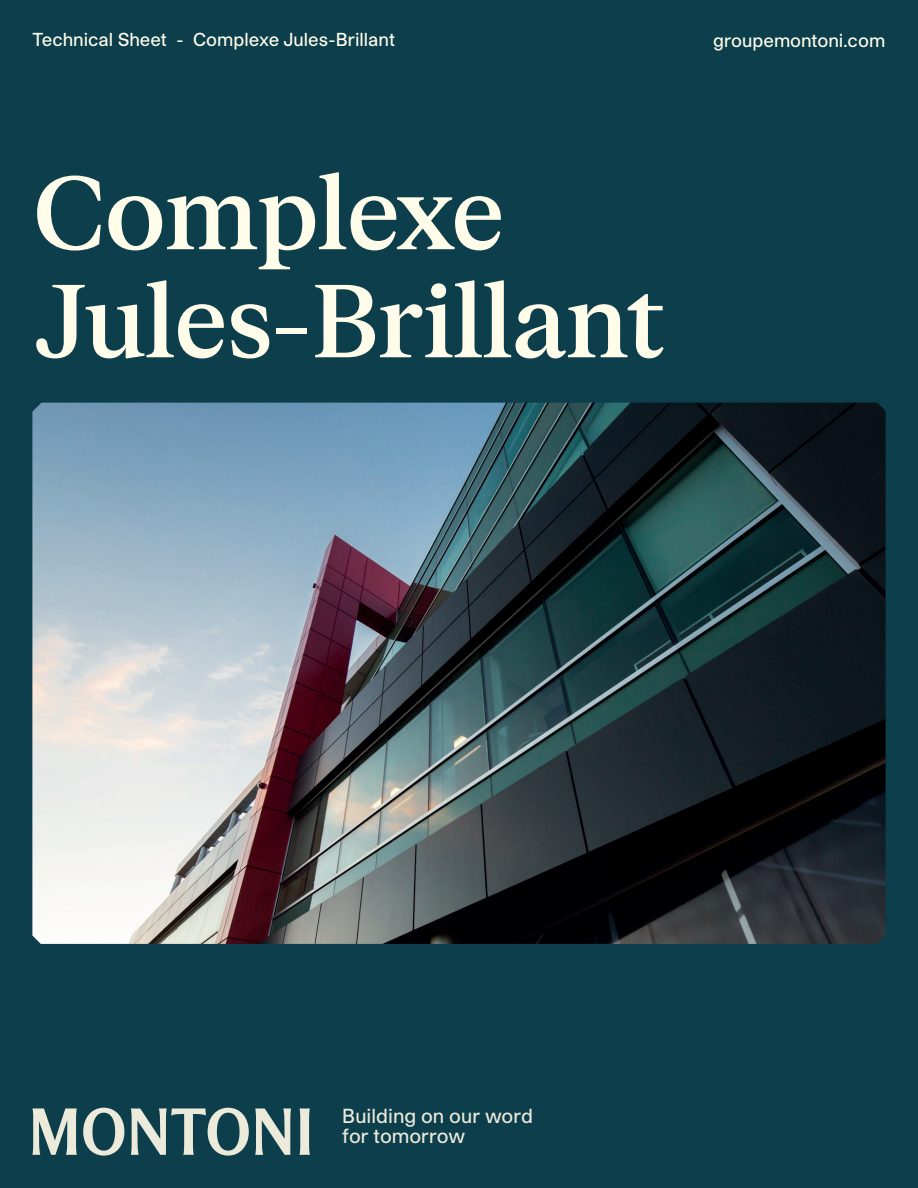
<style>
.page{position:relative;width:918px;height:1188px;background:#0c3e4c}
.page>*{position:absolute;margin:0;border:0;box-sizing:border-box;transform-origin:0 0}
.t1{font:500 100.5px/108px "FK Roman Standard";letter-spacing:-.025em;color:#fffde9}
.t2{font:500 19.5px/19.5px "Studio Pro";color:#eceada}
.t3{font:500 18px "Studio Pro";color:#fffde9}
</style>
<div class="page">
<svg style="left:32px;top:1108px;width:45px;height:47px"></svg>
<svg style="left:83px;top:1108px;width:41px;height:48px"></svg>
<svg style="left:299px;top:1108px;width:11px;height:47px"></svg>
<svg style="left:131px;top:1108px;width:118px;height:48px"></svg>
<svg style="left:255px;top:1108px;width:36px;height:47px"></svg>
<img style="left:32px;top:403px;width:854px;height:541px">
<p class="t3" style="left:32px;top:27px;width:364px">Technical Sheet - Complexe Jules-Brillant</p>
<h1 class="t1" style="left:32px;top:153px;width:635px">Complexe<br>Jules-Brillant</h1>
<p class="t3" style="left:713px;top:28px;width:174px">groupemontoni.com</p>
<p class="t2" style="left:342px;top:1106px;width:192px">Building on our word for tomorrow</p>
</div>
